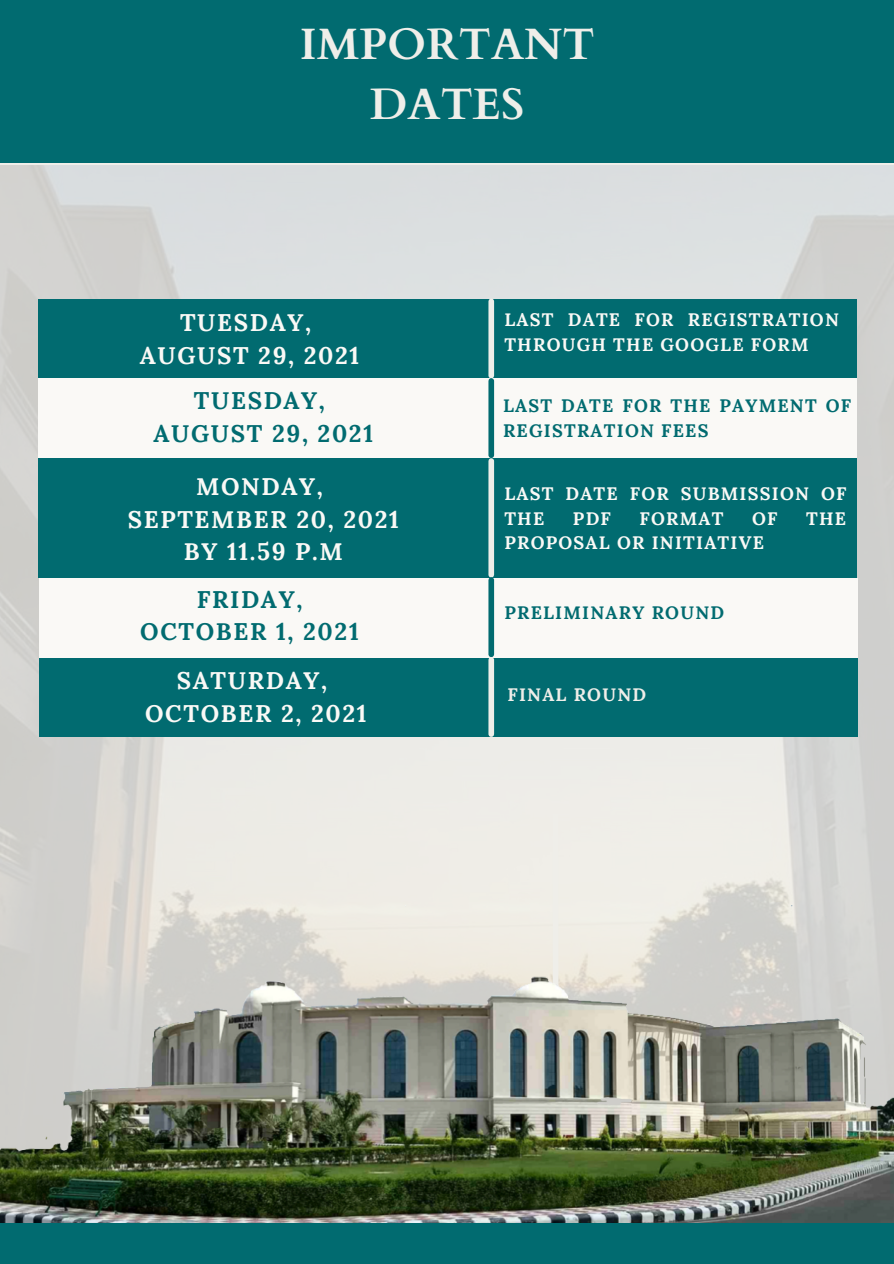
<style>
.page{position:relative;width:894px;height:1264px;background:#fff}
.page>*{position:absolute;margin:0;border:0;box-sizing:border-box;transform-origin:0 0}
.t1{font:700 43.95px "Cardo";color:#efeee9}
.t2{font:700 24px/32.7px "Lora";letter-spacing:.07em;color:#faf9f6;text-align:center}
.t3{font:700 24px "Lora";letter-spacing:.07em;color:#016b70}
.t4{font:700 18px/24.8px "Lora";letter-spacing:.07em;color:#faf9f6}
.t5{font:700 18px/24.8px "Lora";letter-spacing:.07em;color:#016b70}
.t6{font:700 18px "Lora";letter-spacing:.07em;color:#efeee9}
</style>
<div class="page">
<img style="left:0;top:165px;width:893px;height:206px">
<div style="left:38px;top:299px;width:818px;height:80px;background:#016b70"></div>
<div style="left:0;top:0;width:893px;height:162px;background:#016b70"></div>
<div style="left:488px;top:301px;width:6px;height:74px;background:#efeee9"></div>
<div style="left:0;top:1219px;width:893px;height:44px;background:#016b70"></div>
<img style="left:0;top:371px;width:893px;height:851px">
<p class="t1" style="left:300px;top:15px;width:296px">IMPORTANT</p>
<p class="t1" style="left:370px;top:76px;width:156px">DATES</p>
<p class="t2" style="left:180px;top:306px;width:132px">TUESDAY,</p>
<p class="t2" style="left:140px;top:338px;width:221px">AUGUST 29, 2021</p>
<p class="t3" style="left:194px;top:385px;width:132px">TUESDAY,</p>
<p class="t3" style="left:153px;top:417px;width:221px">AUGUST 29, 2021</p>
<p class="t2" style="left:196px;top:470px;width:128px">MONDAY,</p>
<p class="t2" style="left:128px;top:502px;width:273px">SEPTEMBER 20, 2021<br>BY 11.59 P.M</p>
<p class="t3" style="left:197px;top:583px;width:107px">FRIDAY,</p>
<p class="t3" style="left:140px;top:616px;width:220px">OCTOBER 1, 2021</p>
<p class="t2" style="left:177px;top:664px;width:152px">SATURDAY,</p>
<p class="t2" style="left:145px;top:696px;width:223px">OCTOBER 2, 2021</p>
<p class="t4" style="left:504px;top:307px;width:336px">LAST DATE FOR REGISTRATION<br>THROUGH THE GOOGLE FORM</p>
<p class="t5" style="left:503px;top:393px;width:349px">LAST DATE FOR THE PAYMENT OF<br>REGISTRATION FEES</p>
<p class="t4" style="left:504px;top:481px;width:343px">LAST DATE FOR SUBMISSION OF<br>THE</p>
<p class="t4" style="left:572px;top:505px;width:39px">PDF</p>
<p class="t4" style="left:639px;top:505px;width:85px">FORMAT</p>
<p class="t4" style="left:751px;top:505px;width:27px">OF</p>
<p class="t4" style="left:805px;top:505px;width:41px">THE</p>
<p class="t4" style="left:504px;top:530px;width:261px">PROPOSAL OR INITIATIVE</p>
<p class="t5" style="left:504px;top:600px;width:221px">PRELIMINARY ROUND</p>
<p class="t6" style="left:507px;top:682px;width:140px">FINAL ROUND</p>
</div>
